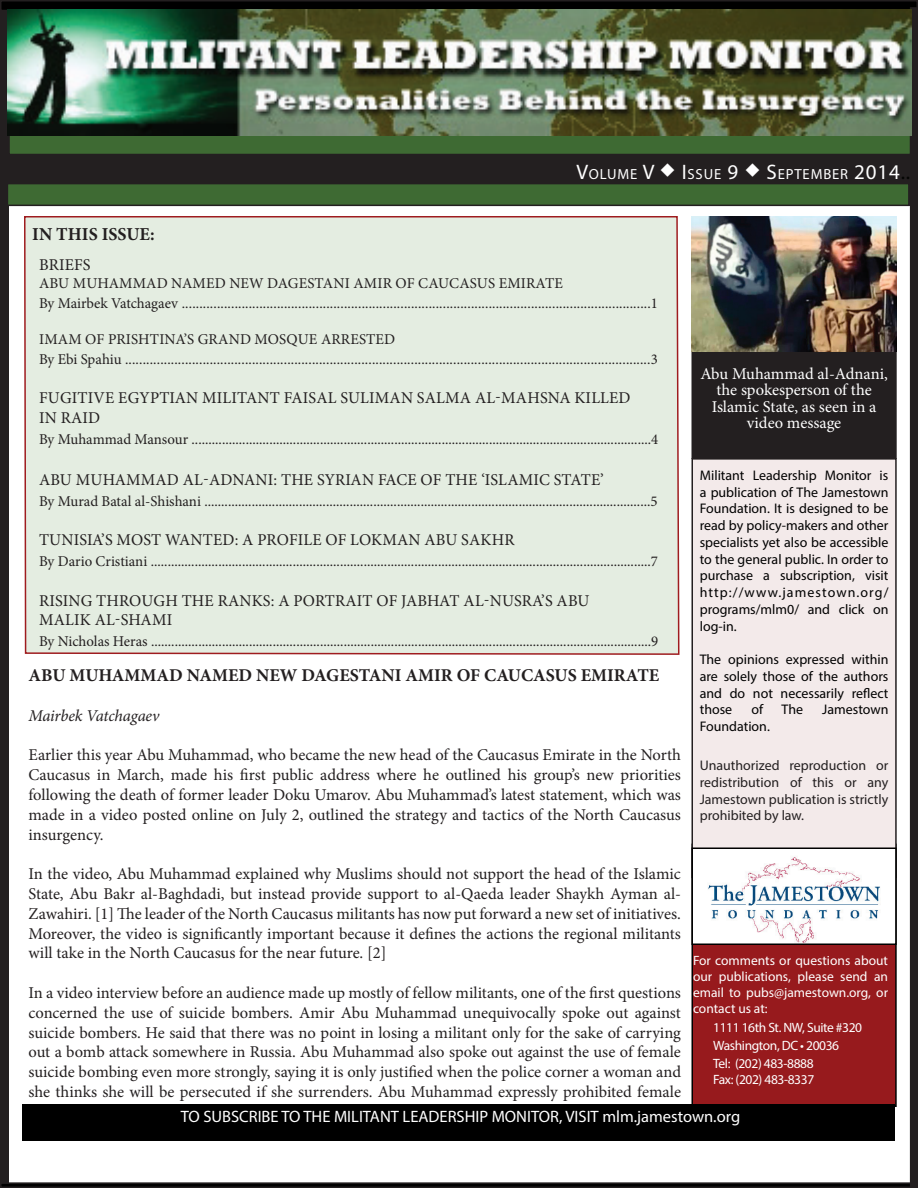
<style>
.page{position:relative;width:918px;height:1188px;background:#fff}
.page>*{position:absolute;margin:0;border:0;box-sizing:border-box;transform-origin:0 0}
.t1{font:700 18.15px "Minion Pro";color:#231f20}
.t2{font:700 18px "Minion Pro";color:#231f20}
.t3{font:16.5px/19.8px "Minion Pro";color:#231f20;text-align:justify}
.t4{font:16.5px/16.5px "Minion Pro";letter-spacing:-.005em;color:#fff;text-align:center}
.t5{font:16.5px "Myriad Pro";color:#fff}
.t6{font:italic 16.5px "Minion Pro";letter-spacing:-.01em;color:#231f20}
.t7{font:15px/20px "Minion Pro";color:#231f20}
.t8{font:14.7px "Myriad Pro";letter-spacing:.055em;color:#fff}
.t9{font:13.95px/16.8px "Myriad Pro";color:#000;text-align:justify}
.t10{font:13.95px/16.8px "Myriad Pro";color:#231f20;text-align:justify}
.t11{font:13.5px/16.2px "Myriad Pro";letter-spacing:-.03em;color:#fff;text-align:justify}
.s1{font-size:21px}
.s2{font-size:21px;color:#040503}
</style>
<div class="page">
<div style="left:0;top:136px;width:910px;height:70px;background:#231f20"></div>
<div style="left:692px;top:844px;width:205px;height:263px;background:#971a1d;border:2px solid #000"></div>
<div style="left:22px;top:1104px;width:874px;height:37px;background:#000"></div>
<div style="left:24px;top:216px;width:656px;height:439px;background:#e4ede1"></div>
<div style="left:692px;top:459px;width:204px;height:418px;background:#f3eaea"></div>
<div style="left:692px;top:458px;width:205px;height:420px;border:2px solid #231f20"></div>
<img style="left:695px;top:851px;width:199px;height:91px">
<div style="left:692px;top:848px;width:205px;height:97px;border:2px solid #000"></div>
<div style="left:1px;top:1px;width:7px;height:1186px;background:#231f20"></div>
<div style="left:0;top:0;width:9px;height:1188px;border:2px solid #231f20"></div>
<div style="left:0;top:1182px;width:918px;height:6px;border:2px solid #231f20"></div>
<div style="left:1px;top:1px;width:916px;height:9px;background:#000"></div>
<div style="left:0;top:0;width:918px;height:11px;border:2px solid #231f20"></div>
<div style="left:911px;top:8px;width:6px;height:1179px;background:#231f20"></div>
<div style="left:910px;top:7px;width:8px;height:1181px;border:2px solid #231f20"></div>
<div style="left:9px;top:133px;width:901px;height:21px;background:#3e6a33"></div>
<div style="left:8px;top:132px;width:903px;height:23px;border:2px solid #231f20"></div>
<img style="left:8px;top:9px;width:903px;height:127px">
<div style="left:692px;top:350px;width:204px;height:108px;background:#231f20"></div>
<div style="left:692px;top:349px;width:205px;height:110px;border:2px solid #231f20"></div>
<div style="left:7px;top:184px;width:902px;height:21px;background:#3e6a33"></div>
<div style="left:7px;top:183px;width:903px;height:23px;border:2px solid #231f20"></div>
<img style="left:692px;top:216px;width:205px;height:135px">
<p class="t8" style="left:576px;top:165px;width:335px"><span class="s1">V</span>OLUME <span class="s1">V</span> ◆ <span class="s1">I</span>SSUE <span class="s1">9</span> ◆ <span class="s1">S</span>EPTEMBER <span class="s1">2014</span><span class="s2">..</span></p>
<p class="t1" style="left:32px;top:221px;width:124px">IN THIS ISSUE:</p>
<p class="t3" style="left:39px;top:255px;width:51px">BRIEFs</p>
<p class="t7" style="left:39px;top:273px;width:621px">ABU MUHAMMAD NAMED NEW DAGESTANI AMIR OF CAUCASUS EMIRATE<br>By Mairbek Vatchagaev .....................................................................................................................................1</p>
<p class="t7" style="left:39px;top:329px;width:620px">IMAM OF PRISHTINA’S GRAND MOSQUE ARRESTED<br>By Ebi Spahiu .....................................................................................................................................................3</p>
<p class="t3" style="left:39px;top:388px;width:11px">fugitive</p>
<p class="t3" style="left:118px;top:388px;width:43px">egyptian</p>
<p class="t3" style="left:202px;top:388px;width:40px">militant</p>
<p class="t3" style="left:284px;top:388px;width:10px">faisa</p>
<p class="t3" style="left:328px;top:388px;width:54px">l suliman</p>
<p class="t3" style="left:417px;top:388px;width:97px">salma al-mahsna</p>
<p class="t3" style="left:574px;top:388px;width:46px">killed</p>
<p class="t3" style="left:39px;top:408px;width:33px">in raid</p>
<p class="t7" style="left:39px;top:429px;width:621px">By Muhammad Mansour ........................................................................................................................................4</p>
<p class="t3" style="left:39px;top:470px;width:12px">abu</p>
<p class="t3" style="left:76px;top:470px;width:14px">muhammad</p>
<p class="t3" style="left:183px;top:470px;width:38px">al-adnani</p>
<p class="t3" style="left:274px;top:470px;width:20px">: the</p>
<p class="t3" style="left:317px;top:470px;width:29px">Syrian</p>
<p class="t3" style="left:378px;top:470px;width:11px">face</p>
<p class="t3" style="left:421px;top:470px;width:37px">of the</p>
<p class="t3" style="left:481px;top:470px;width:38px">‘islamic</p>
<p class="t3" style="left:554px;top:470px;width:11px">state</p>
<p class="t3" style="left:600px;top:470px;width:5px">’</p>
<p class="t7" style="left:39px;top:491px;width:620px">By Murad Batal al-Shishani ....................................................................................................................................5</p>
<p class="t3" style="left:39px;top:530px;width:21px">Tunisia</p>
<p class="t3" style="left:101px;top:530px;width:28px">’s most</p>
<p class="t3" style="left:165px;top:530px;width:13px">wanted</p>
<p class="t3" style="left:235px;top:530px;width:33px">: A profi</p>
<p class="t3" style="left:304px;top:530px;width:93px">le of lokman</p>
<p class="t3" style="left:424px;top:530px;width:12px">abu</p>
<p class="t3" style="left:461px;top:530px;width:43px">sakhr</p>
<p class="t7" style="left:39px;top:551px;width:621px">By Dario Cristiani ....................................................................................................................................................7</p>
<p class="t3" style="left:39px;top:591px;width:10px">rising</p>
<p class="t3" style="left:96px;top:591px;width:13px">through</p>
<p class="t3" style="left:182px;top:591px;width:12px">the</p>
<p class="t3" style="left:218px;top:591px;width:12px">ran</p>
<p class="t3" style="left:252px;top:591px;width:53px">ks: a portrait</p>
<p class="t3" style="left:376px;top:591px;width:36px">of jabhat</p>
<p class="t3" style="left:464px;top:591px;width:38px">al-nusra</p>
<p class="t3" style="left:541px;top:591px;width:28px">’s abu</p>
<p class="t3" style="left:39px;top:610px;width:93px">malik al-shami</p>
<p class="t7" style="left:39px;top:632px;width:621px">By Nicholas Heras ....................................................................................................................................................9</p>
<p class="t4" style="left:700px;top:365px;width:189px">Abu Muhammad al-Adnani, the spokesperson of the<br>Islamic State, as seen in a video message</p>
<p class="t9" style="left:700px;top:467px;width:190px">Militant Leadership Monitor is a publication of The Jamestown Foundation. It is designed to be read by policy-makers and other specialists yet also be accessible to the general public. In order to purchase a subscription, visit http://www.jamestown.org/ programs/mlm0/ and click on log-in.</p>
<p class="t9" style="left:700px;top:651px;width:190px">The opinions expressed within are solely those of the authors and do not necessarily reflect those</p>
<p class="t2" style="left:28px;top:663px;width:632px">ABU MUHAMMAD NAMED NEW DAGESTANI AMIR OF CAUCASUS EMIRATE</p>
<p class="t6" style="left:28px;top:704px;width:133px">Mairbek Vatchagaev</p>
<p class="t3" style="left:28px;top:745px;width:654px">Earlier this year Abu Muhammad, who became the new head of the Caucasus Emirate in the North Caucasus in March, made his first public address where he outlined his group’s new priorities following the death of former leader Doku Umarov. Abu Muhammad’s latest statement, which was made in a video posted online on July 2, outlined the strategy and tactics of the North Caucasus insurgency.</p>
<p class="t3" style="left:28px;top:864px;width:654px">In the video, Abu Muhammad explained why Muslims should not support the head of the Islamic State, Abu Bakr al-Baghdadi, but instead provide support to al-Qaeda leader Shaykh Ayman al-Zawahiri. [1] The leader of the North Caucasus militants has now put forward a new set of initiatives.<br>Moreover, the video is significantly important because it defines the actions the regional militants will take in the North Caucasus for the near future. [2]</p>
<p class="t3" style="left:28px;top:983px;width:654px">In a video interview before an audience made up mostly of fellow militants, one of the first questions concerned the use of suicide bombers. Amir Abu Muhammad unequivocally spoke out against suicide bombers. He said that there was no point in losing a militant only for the sake of carrying out a bomb attack somewhere in Russia. Abu Muhammad also spoke out against the use of female suicide bombing even more strongly, saying it is only justified when the police corner a woman and she thinks she will be persecuted if she surrenders. Abu Muhammad expressly prohibited female</p>
<p class="t5" style="left:181px;top:1107px;width:561px">TO SUBSCRIBE TO THE MILITANT LEADERSHIP MONITOR, VISIT mlm.jamestown.org</p>
<p class="t9" style="left:751px;top:701px;width:13px">of</p>
<p class="t9" style="left:782px;top:701px;width:23px">The</p>
<p class="t9" style="left:822px;top:701px;width:68px">Jamestown</p>
<p class="t9" style="left:700px;top:718px;width:72px">Foundation.</p>
<p class="t10" style="left:700px;top:757px;width:190px">Unauthorized reproduction or redistribution of this or any Jamestown publication is strictly prohibited by law.</p>
<p class="t11" style="left:693px;top:952px;width:197px">For comments or questions about our publications, please send an email to pubs@jamestown.org, or contact us at:</p>
<p class="t11" style="left:713px;top:1019px;width:150px;line-height:17.7px;text-align:left">1111 16th St. NW, Suite #320<br>Washington, DC • 20036<br>Tel: (202) 483-8888</p>
<p class="t11" style="left:713px;top:1071px;width:103px">Fax: (202) 483-8337</p>
</div>
